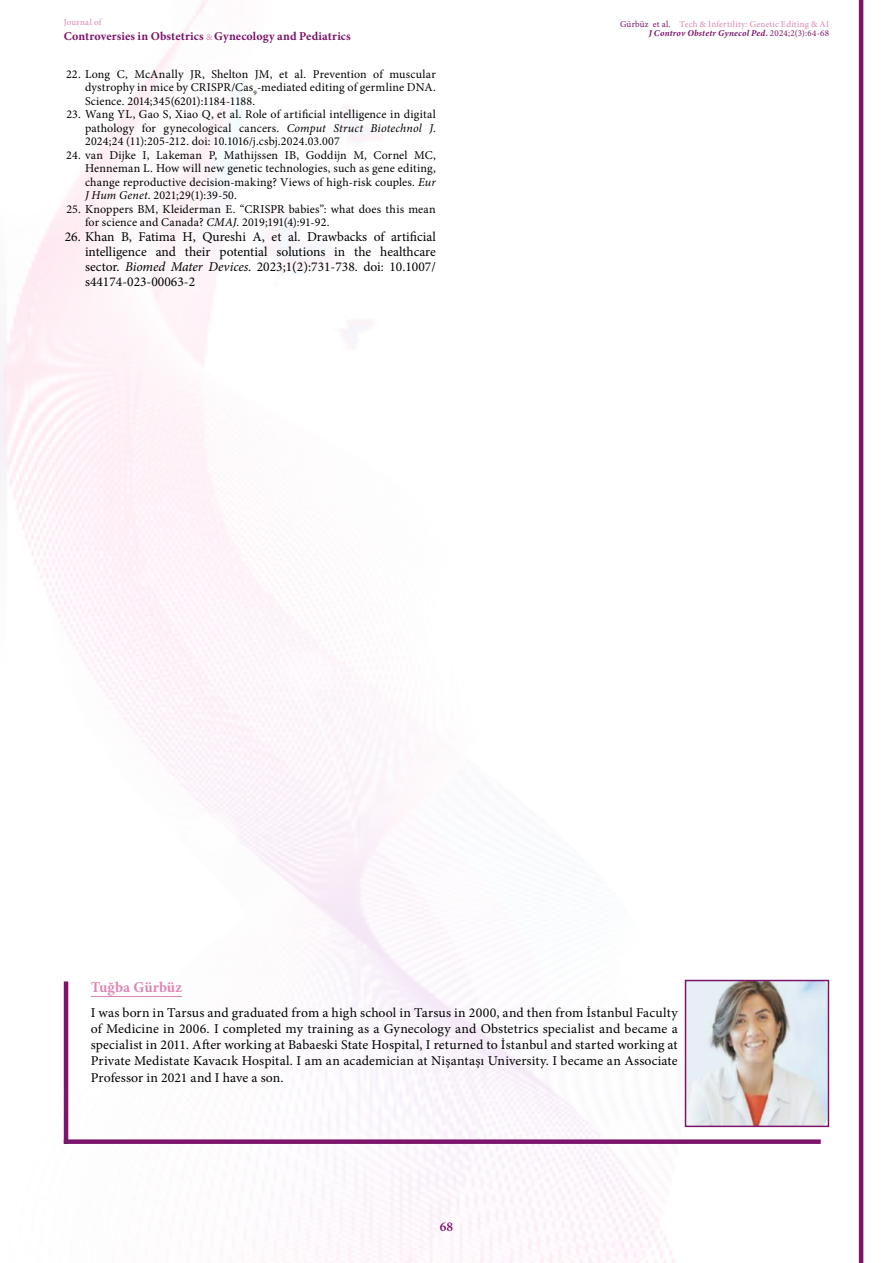
<style>
.page{position:relative;width:893px;height:1263px;background:#fff}
.page>*{position:absolute;margin:0;border:0;box-sizing:border-box;transform-origin:0 0}
._2__Başlık{font:700 15px "Minion Pro";color:#df84b5}
.Biography{font:13.5px/16.2px "Minion Pro";color:#000;text-align:justify}
.t1{font:600 13.5px "Minion Pro";color:#7b146a}
.t2{font:12px/13.5px "Minion Pro";letter-spacing:.01em;color:#000;text-align:justify}
.t3{font:700 12px "Minion Pro";letter-spacing:.01em;color:#7b146a}
.t4{font:9px/9px "Minion Pro";letter-spacing:.025em;color:#df84b5;text-align:right}
.s1{font-weight:400;font-size:9px;color:#df84b5}
.s2{color:#7b146a}
.s3{font-weight:700;font-style:italic;color:#7b146a}
.s4{font-style:italic}
</style>
<div class="page">
<hr style="left:859px;top:0;width:4px;height:1263px;background:#7b146a">
<div style="left:64px;top:1139px;width:757px;height:5px;background:#7b146a"></div>
<hr style="left:64px;top:981px;width:4px;height:163px;background:#7b146a">
<hr style="left:91px;top:996px;width:91px;height:1px;background:#df84b5">
<img style="left:688px;top:983px;width:138px;height:141px">
<div style="left:685px;top:980px;width:144px;height:147px;border:2px solid #7b146a"></div>
<p class="t4" style="left:64px;top:18px;width:39px">Journal of</p>
<p class="t3" style="left:64px;top:28px;width:289px">Controversies in Obstetrics <span class="s1">&amp;</span> Gynecology and Pediatrics</p>
<p class="t4" style="left:620px;top:20px;width:211px"><span class="s2">Gürbüz et al.</span> Tech &amp; Infertility: Genetic Editing &amp; AI<br><span class="s3">J Controv Obstetr Gynecol Ped.</span> <span class="s2">2024;2(3):64-68</span></p>
<p class="t2" style="left:85px;top:67px;width:352px;text-indent:-19px">22. Long C, McAnally JR, Shelton JM, et al. Prevention of muscular dystrophy in mice by CRISPR/Cas<sub>9</sub>-mediated editing of germline DNA.<br>Science. 2014;345(6201):1184-1188.</p>
<p class="t2" style="left:85px;top:108px;width:352px;text-indent:-19px">23. Wang YL, Gao S, Xiao Q, et al. Role of artificial intelligence in digital pathology for gynecological cancers. <span class="s4">Comput Struct Biotechnol J</span>.<br>2024;24 (11):205-212. doi: 10.1016/j.csbj.2024.03.007</p>
<p class="t2" style="left:85px;top:148px;width:352px;text-indent:-19px">24. van Dijke I, Lakeman P, Mathijssen IB, Goddijn M, Cornel MC, Henneman L. How will new genetic technologies, such as gene editing, change reproductive decision-making? Views of high-risk couples. <span class="s4">Eur J Hum Genet</span>. 2021;29(1):39-50.</p>
<p class="t2" style="left:85px;top:202px;width:352px;text-indent:-19px">25. Knoppers BM, Kleiderman E. “CRISPR babies”: what does this mean for science and Canada? <span class="s4">CMAJ</span>. 2019;191(4):91-92.</p>
<p class="Biography" style="left:85px;top:230px;width:352px;line-height:15px;text-indent:-20px">26. Khan B, Fatima H, Qureshi A, et al. Drawbacks of artificial intelligence and their potential solutions in the healthcare sector. <span class="s4">Biomed Mater Devices</span>. 2023;1(2):731-738. doi: 10.1007/ s44174-023-00063-2</p>
<p class="_2__Başlık" style="left:91px;top:977px;width:93px">Tuğba Gürbüz</p>
<p class="Biography" style="left:91px;top:1004px;width:589px">I was born in Tarsus and graduated from a high school in Tarsus in 2000, and then from İstanbul Faculty of Medicine in 2006. I completed my training as a Gynecology and Obstetrics specialist and became a specialist in 2011. After working at Babaeski State Hospital, I returned to İstanbul and started working at Private Medistate Kavacık Hospital. I am an academician at Nişantaşı University. I became an Associate Professor in 2021 and I have a son.</p>
<p class="t1" style="left:440px;top:1218px;width:15px">68</p>
</div>
